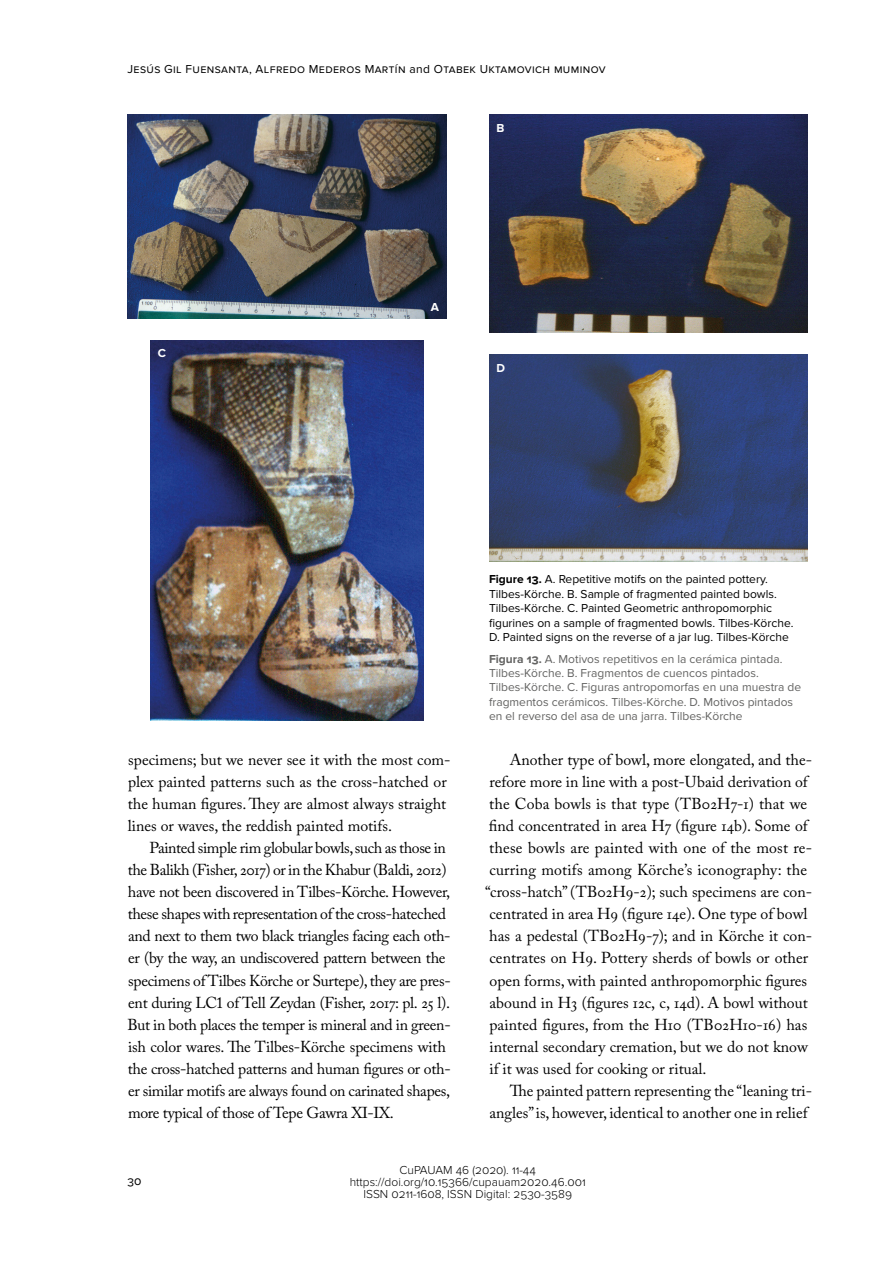
<style>
.page{position:relative;width:893px;height:1263px;background:#fff}
.page>*{position:absolute;margin:0;border:0;box-sizing:border-box;transform-origin:0 0}
.t1{font:15.75px/22px "Adobe Caslon Pro";color:#000}
.t2{font:15.75px/22px "Adobe Caslon Pro";letter-spacing:-.02em;color:#000}
.t3{font:12px/14.4px "Proxima Nova";color:#000}
.t4{font:12px/14.4px "Proxima Nova";color:#636362}
.t5{font:300 12px/12px "Proxima Nova";color:#000;text-align:center}
.t6{font:12px "Proxima Nova";letter-spacing:.03em;color:#000}
.t7{font:700 12px "Proxima Nova";color:#fff}
.s1{font-weight:700}
</style>
<div class="page">
<img style="left:128px;top:115px;width:318px;height:203px">
<img style="left:489px;top:115px;width:319px;height:218px">
<img style="left:151px;top:340px;width:272px;height:381px">
<img style="left:489px;top:355px;width:319px;height:206px">
<p class="t6" style="left:128px;top:62px;width:480px">Jesús Gil Fuensanta, Alfredo Mederos Martín and Otabek Uktamovich Muminov</p>
<p class="t7" style="left:158px;top:346px;width:10px">C</p>
<p class="t7" style="left:496px;top:121px;width:9px">B</p>
<p class="t7" style="left:431px;top:300px;width:10px">A</p>
<p class="t7" style="left:496px;top:361px;width:10px">D</p>
<p class="t1" style="left:128px;top:748px;width:324px">specimens; but we never see it with the most com‑ plex painted patterns such as the cross‑hatched or the human figures. They are almost always straight lines or waves, the reddish painted motifs.</p>
<p class="t2" style="left:127px;top:837px;width:325px;text-indent:22px">Painted simple rim globular bowls, such as those in the Balikh (Fisher, 2017) or in the Khabur (Baldi, 2012) have not been discovered in Tilbes‑Körche. However, these shapes with representation of the cross‑hateched and next to them two black triangles facing each oth‑ er (by the way, an undiscovered pattern between the specimens of Tilbes Körche or Surtepe), they are pres‑ ent during LC1 of Tell Zeydan (Fisher, 2017: pl. 25 l).<br>But in both places the temper is mineral and in green‑ ish color wares. The Tilbes‑Körche specimens with the cross‑hatched patterns and human figures or oth‑ er similar motifs are always found on carinated shapes, more typical of those of Tepe Gawra XI‑IX.</p>
<p class="t3" style="left:489px;top:573px;width:306px"><span class="s1">Figure 13.</span> A. Repetitive motifs on the painted pottery.<br>Tilbes‑Körche. B. Sample of fragmented painted bowls.<br>Tilbes‑Körche. C. Painted Geometric anthropomorphic figurines on a sample of fragmented bowls. Tilbes‑Körche.<br>D. Painted signs on the reverse of a jar lug. Tilbes‑Körche</p>
<p class="t4" style="left:489px;top:652px;width:314px"><span class="s1">Figura 13.</span> A. Motivos repetitivos en la cerámica pintada.<br>Tilbes-Körche. B. Fragmentos de cuencos pintados.<br>Tilbes‑Körche. C. Figuras antropomorfas en una muestra de fragmentos cerámicos. Tilbes-Körche. D. Motivos pintados en el reverso del asa de una jarra. Tilbes-Körche</p>
<p class="t1" style="left:485px;top:748px;width:329px;text-indent:25px">Another type of bowl, more elongated, and the&shy;refore more in line with a post‑Ubaid derivation of the Coba bowls is that type (TB02H7‑1) that we find concentrated in area H7 (figure 14b). Some of these bowls are painted with one of the most re‑ curring motifs among Körche’s iconography: the “cross‑hatch” (TB02H9‑2); such specimens are con‑ centrated in area H9 (figure 14e). One type of bowl has a pedestal (TB02H9‑7); and in Körche it con‑ centrates on H9. Pottery sherds of bowls or other open forms, with painted anthropomorphic figures abound in H3 (figures 12c, c, 14d). A bowl without painted figures, from the H10 (TB02H10‑16) has internal secondary cremation, but we do not know if it was used for cooking or ritual.</p>
<p class="t1" style="left:490px;top:1079px;width:324px;text-align:right">The painted pattern representing the “leaning tri‑ angles” is, however, identical to another one in relief</p>
<p class="t3" style="left:128px;top:1174px;width:15px">30</p>
<p class="t5" style="left:350px;top:1165px;width:237px">CuPAUAM 46 (2020). 11-44 https://doi.org/10.15366/cupauam2020.46.001<br>ISSN 0211-1608, ISSN Digital: 2530-3589</p>
</div>
